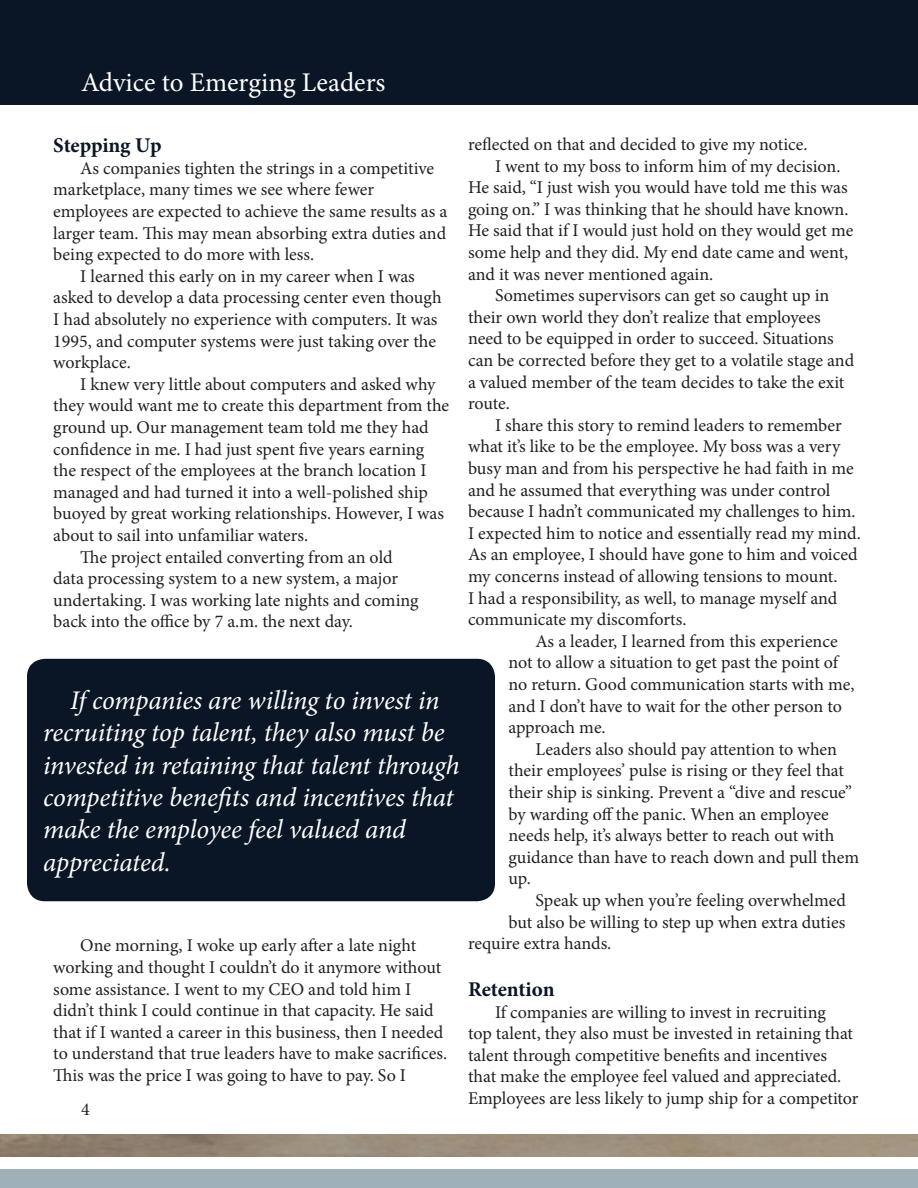
<style>
.page{position:relative;width:918px;height:1188px;background:#fff}
.page>*{position:absolute;margin:0;border:0;box-sizing:border-box;transform-origin:0 0}
.t1{font:italic 27px/32.4px "Minion Pro";letter-spacing:-.01em;color:#fff}
.t2{font:27px "Minion Pro";color:#fff}
.Subhead{font:700 21px "Minion Pro";letter-spacing:-.01em;color:#0a1525}
.t3{font:18px/21.6px "Minion Pro";letter-spacing:-.005em;color:#231f20}
</style>
<div class="page">
<img style="left:0;top:1134px;width:918px;height:23px">
<div style="left:0;top:1169px;width:918px;height:19px;background:#9fb0b8"></div>
<div style="left:0;top:0;width:918px;height:105px;background:#0a1525"></div>
<div style="left:27px;top:659px;width:468px;height:242px;background:#0a1525;border-radius:18px"></div>
<h1 class="t2" style="left:81px;top:64px;width:306px">Advice to Emerging Leaders</h1>
<p class="Subhead" style="left:53px;top:131px;width:110px">Stepping Up</p>
<p class="t3" style="left:53px;top:157px;width:396px;text-indent:27px">As companies tighten the strings in a competitive marketplace, many times we see where fewer employees are expected to achieve the same results as a larger team. This may mean absorbing extra duties and being expected to do more with less.</p>
<p class="t3" style="left:53px;top:265px;width:390px;text-indent:27px">I learned this early on in my career when I was asked to develop a data processing center even though I had absolutely no experience with computers. It was 1995, and computer systems were just taking over the workplace.</p>
<p class="t3" style="left:53px;top:373px;width:398px;text-indent:27px">I knew very little about computers and asked why they would want me to create this department from the ground up. Our management team told me they had confidence in me. I had just spent five years earning the respect of the employees at the branch location I managed and had turned it into a well-polished ship buoyed by great working relationships. However, I was about to sail into unfamiliar waters.</p>
<p class="t3" style="left:53px;top:546px;width:367px;text-indent:27px">The project entailed converting from an old data processing system to a new system, a major undertaking. I was working late nights and coming back into the office by 7 a.m. the next day.</p>
<p class="t1" style="left:43px;top:684px;width:418px;text-indent:27px">If companies are willing to invest in recruiting top talent, they also must be invested in retaining that talent through competitive benefits and incentives that make the employee feel valued and appreciated.</p>
<p class="t3" style="left:53px;top:935px;width:395px;text-indent:27px">One morning, I woke up early after a late night working and thought I couldn’t do it anymore without some assistance. I went to my CEO and told him I didn’t think I could continue in that capacity. He said that if I wanted a career in this business, then I needed to understand that true leaders have to make sacrifices.<br>This was the price I was going to have to pay. So I</p>
<p class="t3" style="left:81px;top:1098px;width:10px">4</p>
<p class="t3" style="left:468px;top:134px;width:341px">reflected on that and decided to give my notice.</p>
<p class="t3" style="left:468px;top:155px;width:387px;text-indent:27px">I went to my boss to inform him of my decision.<br>He said, “I just wish you would have told me this was going on.” I was thinking that he should have known.<br>He said that if I would just hold on they would get me some help and they did. My end date came and went, and it was never mentioned again.</p>
<p class="t3" style="left:468px;top:285px;width:388px;text-indent:27px">Sometimes supervisors can get so caught up in their own world they don’t realize that employees need to be equipped in order to succeed. Situations can be corrected before they get to a volatile stage and a valued member of the team decides to take the exit route.</p>
<p class="t3" style="left:468px;top:414px;width:394px;text-indent:27px">I share this story to remind leaders to remember what it’s like to be the employee. My boss was a very busy man and from his perspective he had faith in me and he assumed that everything was under control because I hadn’t communicated my challenges to him.<br>I expected him to notice and essentially read my mind.<br>As an employee, I should have gone to him and voiced my concerns instead of allowing tensions to mount.<br>I had a responsibility, as well, to manage myself and communicate my discomforts.</p>
<p class="t3" style="left:508px;top:630px;width:348px;text-indent:27px">As a leader, I learned from this experience not to allow a situation to get past the point of no return. Good communication starts with me, and I don’t have to wait for the other person to approach me.</p>
<p class="t3" style="left:508px;top:738px;width:352px;text-indent:27px">Leaders also should pay attention to when their employees’ pulse is rising or they feel that their ship is sinking. Prevent a “dive and rescue” by warding off the panic. When an employee needs help, it’s always better to reach out with guidance than have to reach down and pull them up.</p>
<p class="t3" style="left:536px;top:890px;width:312px">Speak up when you’re feeling overwhelmed</p>
<p class="t3" style="left:508px;top:911px;width:338px">but also be willing to step up when extra duties</p>
<p class="t3" style="left:468px;top:933px;width:145px">require extra hands.</p>
<p class="Subhead" style="left:468px;top:975px;width:88px">Retention</p>
<p class="t3" style="left:468px;top:1001px;width:392px;text-indent:27px">If companies are willing to invest in recruiting<br>top talent, they also must be invested in retaining that talent through competitive benefits and incentives that make the employee feel valued and appreciated.<br>Employees are less likely to jump ship for a competitor</p>
</div>
